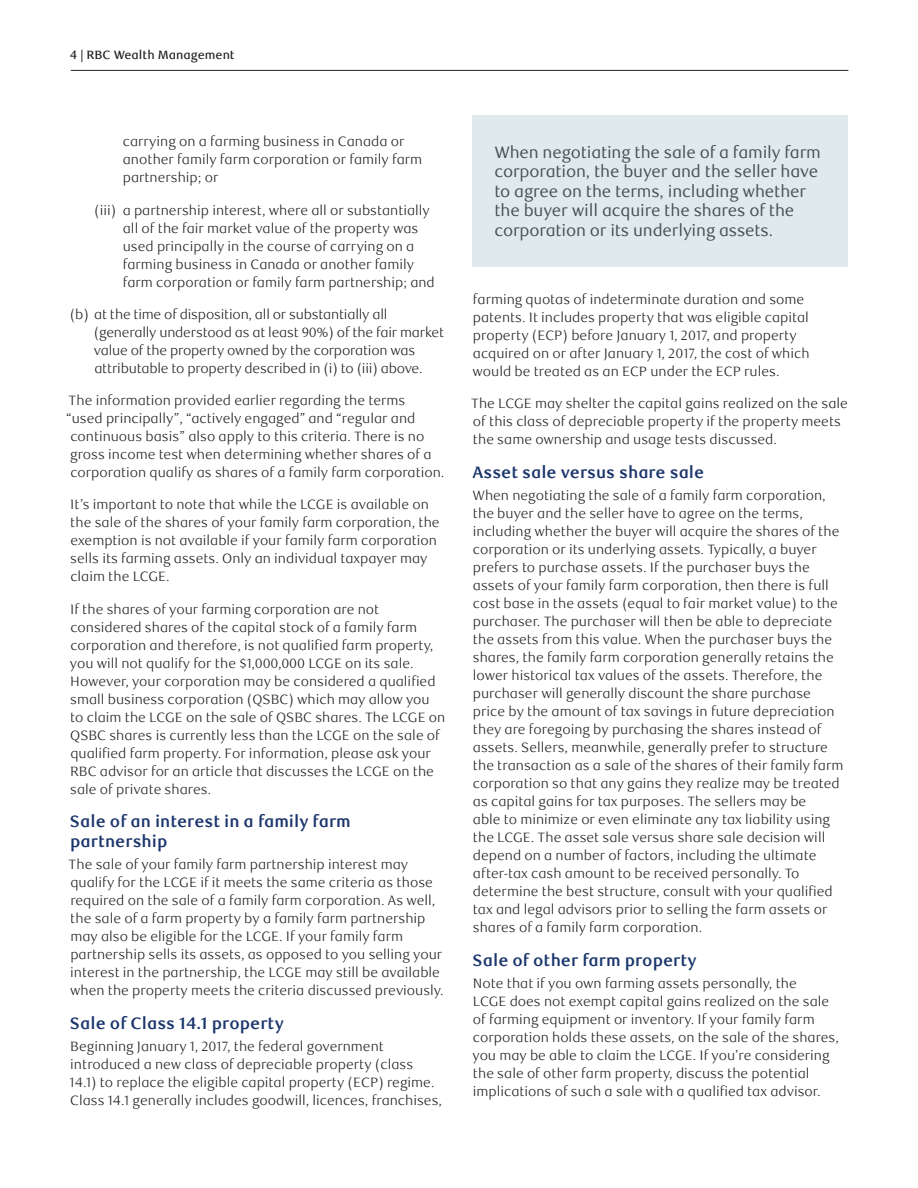
<style>
.page{position:relative;width:918px;height:1188px;background:#fff}
.page>*{position:absolute;margin:0;border:0;box-sizing:border-box;transform-origin:0 0}
.t1{font:16.5px/19.5px "RBC Text";letter-spacing:-.01em;color:#484e54}
._4-Text_Headline{font:700 16.5px/19.5px "RBC Text";color:#1c366c}
._5-Body_Copy{font:300 13.5px/18px "RBC Text";color:#231f20}
.t2{font:500 12px "RBC Text";color:#231f20}
</style>
<div class="page">
<hr style="left:71px;top:70px;width:777px;height:1px;background:#231f20">
<div style="left:473px;top:115px;width:375px;height:152px;background:#dfeaef"></div>
<p class="t2" style="left:70px;top:47px;width:166px">4 | RBC Wealth Management</p>
<p class="_5-Body_Copy" style="left:123px;top:133px;width:301px">carrying on a farming business in Canada or another family farm corporation or family farm partnership; or</p>
<p class="_5-Body_Copy" style="left:123px;top:201px;width:314px;text-indent:-29px">(iii) a partnership interest, where all or substantially all of the fair market value of the property was used principally in the course of carrying on a farming business in Canada or another family farm corporation or family farm partnership; and</p>
<p class="_5-Body_Copy" style="left:94px;top:306px;width:352px;text-indent:-24px">(b) at the time of disposition, all or substantially all (generally understood as at least 90%) of the fair market value of the property owned by the corporation was attributable to property described in (i) to (iii) above.</p>
<p class="_5-Body_Copy" style="left:69px;top:392px;width:338px">The information provided earlier regarding the terms</p>
<p class="_5-Body_Copy" style="left:66px;top:410px;width:351px">“used principally”, “actively engaged” and “regular and</p>
<p class="_5-Body_Copy" style="left:70px;top:428px;width:356px">continuous basis” also apply to this criteria. There is no</p>
<p class="_5-Body_Copy" style="left:70px;top:446px;width:363px">gross income test when determining whether shares of a</p>
<p class="_5-Body_Copy" style="left:70px;top:464px;width:376px">corporation qualify as shares of a family farm corporation.</p>
<p class="_5-Body_Copy" style="left:70px;top:496px;width:371px">It’s important to note that while the LCGE is available on the sale of the shares of your family farm corporation, the exemption is not available if your family farm corporation sells its farming assets. Only an individual taxpayer may claim the LCGE.</p>
<p class="_5-Body_Copy" style="left:70px;top:600px;width:377px">If the shares of your farming corporation are not considered shares of the capital stock of a family farm corporation and therefore, is not qualified farm property, you will not qualify for the $1,000,000 LCGE on its sale.<br>However, your corporation may be considered a qualified small business corporation (QSBC) which may allow you to claim the LCGE on the sale of QSBC shares. The LCGE on QSBC shares is currently less than the LCGE on the sale of qualified farm property. For information, please ask your RBC advisor for an article that discusses the LCGE on the sale of private shares.</p>
<h2 class="_4-Text_Headline" style="left:70px;top:812px;width:282px">Sale of an interest in a family farm partnership</h2>
<p class="_5-Body_Copy" style="left:69px;top:856px;width:377px">The sale of your family farm partnership interest may qualify for the LCGE if it meets the same criteria as those required on the sale of a family farm corporation. As well, the sale of a farm property by a family farm partnership may also be eligible for the LCGE. If your family farm partnership sells its assets, as opposed to you selling your interest in the partnership, the LCGE may still be available when the property meets the criteria discussed previously.</p>
<h2 class="_4-Text_Headline" style="left:70px;top:1014px;width:215px">Sale of Class 14.1 property</h2>
<p class="_5-Body_Copy" style="left:70px;top:1038px;width:374px">Beginning January 1, 2017, the federal government introduced a new class of depreciable property (class 14.1) to replace the eligible capital property (ECP) regime.<br>Class 14.1 generally includes goodwill, licences, franchises,</p>
<p class="t1" style="left:494px;top:143px;width:328px">When negotiating the sale of a family farm corporation, the buyer and the seller have to agree on the terms, including whether the buyer will acquire the shares of the corporation or its underlying assets.</p>
<p class="_5-Body_Copy" style="left:473px;top:291px;width:338px">farming quotas of indeterminate duration and some patents. It includes property that was eligible capital property (ECP) before January 1, 2017, and property acquired on or after January 1, 2017, the cost of which would be treated as an ECP under the ECP rules.</p>
<p class="_5-Body_Copy" style="left:471px;top:395px;width:378px">The LCGE may shelter the capital gains realized on the sale of this class of depreciable property if the property meets the same ownership and usage tests discussed.</p>
<h2 class="_4-Text_Headline" style="left:472px;top:463px;width:233px">Asset sale versus share sale</h2>
<p class="_5-Body_Copy" style="left:472px;top:487px;width:372px">When negotiating the sale of a family farm corporation, the buyer and the seller have to agree on the terms, including whether the buyer will acquire the shares of the corporation or its underlying assets. Typically, a buyer prefers to purchase assets. If the purchaser buys the assets of your family farm corporation, then there is full cost base in the assets (equal to fair market value) to the purchaser. The purchaser will then be able to depreciate the assets from this value. When the purchaser buys the shares, the family farm corporation generally retains the lower historical tax values of the assets. Therefore, the purchaser will generally discount the share purchase price by the amount of tax savings in future depreciation they are foregoing by purchasing the shares instead of assets. Sellers, meanwhile, generally prefer to structure the transaction as a sale of the shares of their family farm corporation so that any gains they realize may be treated as capital gains for tax purposes. The sellers may be<br>able to minimize or even eliminate any tax liability using the LCGE. The asset sale versus share sale decision will depend on a number of factors, including the ultimate after-tax cash amount to be received personally. To determine the best structure, consult with your qualified tax and legal advisors prior to selling the farm assets or shares of a family farm corporation.</p>
<h2 class="_4-Text_Headline" style="left:473px;top:951px;width:226px">Sale of other farm property</h2>
<p class="_5-Body_Copy" style="left:473px;top:975px;width:368px">Note that if you own farming assets personally, the<br>LCGE does not exempt capital gains realized on the sale of farming equipment or inventory. If your family farm corporation holds these assets, on the sale of the shares, you may be able to claim the LCGE. If you’re considering the sale of other farm property, discuss the potential implications of such a sale with a qualified tax advisor.</p>
</div>
